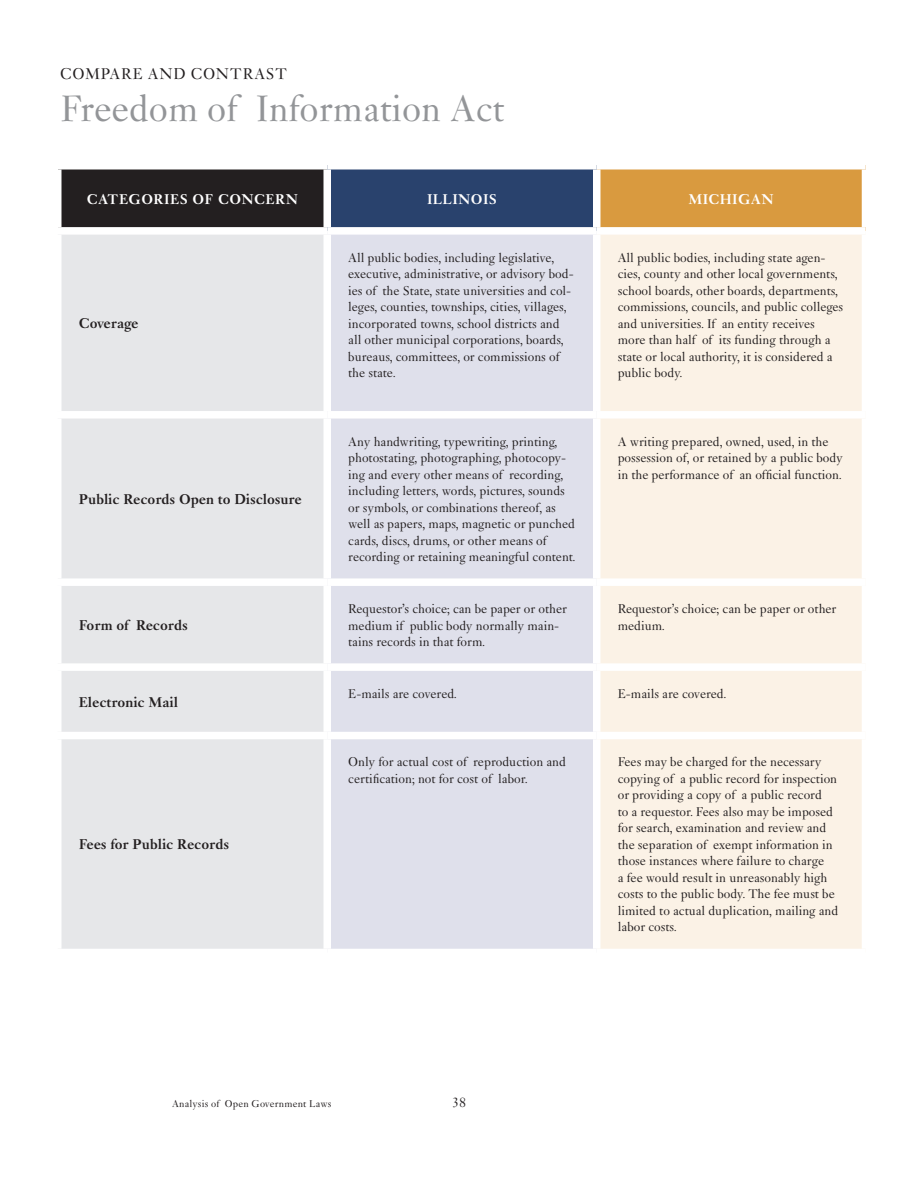
<style>
.page{position:relative;width:918px;height:1188px;background:#fff}
.page>*{position:absolute;margin:0;border:0;box-sizing:border-box;transform-origin:0 0}
.t1{font:39px "Janson";color:#939598}
.t2{font:16.5px "Janson";letter-spacing:.04em;color:#231f20}
.t3{font:700 15px "Janson";color:#231f20}
.t4{font:700 15px "Janson";letter-spacing:.025em;color:#fff}
.t5{font:15px "Janson";color:#231f20}
.t6{font:13.5px/16.5px "Janson";color:#231f20}
.t7{font:10.5px "Janson";letter-spacing:.02em;color:#231f20}
</style>
<div class="page">
<div style="left:58px;top:166px;width:269px;height:65px;background:#231f20"></div>
<div style="left:327px;top:166px;width:270px;height:65px;background:#29426d"></div>
<div style="left:597px;top:166px;width:269px;height:65px;background:#d99a3f"></div>
<div style="left:62px;top:235px;width:262px;height:714px;background:#e6e7e9"></div>
<div style="left:331px;top:235px;width:262px;height:714px;background:#dfe0eb"></div>
<div style="left:600px;top:235px;width:262px;height:714px;background:#fbf2e6"></div>
<div style="left:54px;top:162px;width:273px;height:8px;background:#fff"></div>
<div style="left:54px;top:170px;width:8px;height:57px;background:#fff"></div>
<div style="left:327px;top:162px;width:270px;height:8px;background:#fff"></div>
<div style="left:324px;top:170px;width:7px;height:57px;background:#fff"></div>
<div style="left:597px;top:162px;width:269px;height:8px;background:#fff"></div>
<div style="left:593px;top:170px;width:7px;height:57px;background:#fff"></div>
<div style="left:862px;top:170px;width:7px;height:57px;background:#fff"></div>
<div style="left:54px;top:227px;width:273px;height:8px;background:#fff"></div>
<div style="left:327px;top:227px;width:270px;height:8px;background:#fff"></div>
<div style="left:597px;top:227px;width:269px;height:8px;background:#fff"></div>
<div style="left:54px;top:411px;width:273px;height:8px;background:#fff"></div>
<div style="left:327px;top:411px;width:270px;height:8px;background:#fff"></div>
<div style="left:597px;top:411px;width:269px;height:8px;background:#fff"></div>
<div style="left:54px;top:578px;width:273px;height:8px;background:#fff"></div>
<div style="left:327px;top:578px;width:270px;height:8px;background:#fff"></div>
<div style="left:597px;top:578px;width:269px;height:8px;background:#fff"></div>
<div style="left:54px;top:663px;width:273px;height:8px;background:#fff"></div>
<div style="left:327px;top:663px;width:270px;height:8px;background:#fff"></div>
<div style="left:597px;top:663px;width:269px;height:8px;background:#fff"></div>
<div style="left:54px;top:732px;width:273px;height:7px;background:#fff"></div>
<div style="left:327px;top:732px;width:270px;height:7px;background:#fff"></div>
<div style="left:597px;top:732px;width:269px;height:7px;background:#fff"></div>
<p class="t2" style="left:60px;top:64px;width:26px">COMP</p>
<p class="t2" style="left:110px;top:64px;width:107px">ARE AND CONTR</p>
<p class="t2" style="left:254px;top:64px;width:23px">AST</p>
<h1 class="t1" style="left:60px;top:85px;width:446px">Freedom of Information Act</h1>
<p class="t4" style="left:87px;top:190px;width:213px">Categories of Concern</p>
<p class="t4" style="left:427px;top:190px;width:69px">Illinois</p>
<p class="t4" style="left:688px;top:190px;width:87px">Michigan</p>
<p class="t3" style="left:79px;top:314px;width:61px">Coverage</p>
<p class="t3" style="left:79px;top:490px;width:225px">Public Records Open to Disclosure</p>
<p class="t3" style="left:79px;top:616px;width:111px">Form of Records</p>
<p class="t3" style="left:79px;top:693px;width:101px">Electronic Mail</p>
<p class="t3" style="left:79px;top:836px;width:152px">Fees for Public Records</p>
<p class="t6" style="left:348px;top:249px;width:227px">All public bodies, including legislative, executive, administrative, or advisory bod&shy;ies of the State, state universities and col&shy;leges, counties, townships, cities, villages, incorporated towns, school districts and all other municipal corporations, boards, bureaus, committees, or commissions of the state.</p>
<p class="t6" style="left:618px;top:249px;width:227px">All public bodies, including state agen&shy;cies, county and other local governments, school boards, other boards, departments, commissions, councils, and public colleges and universities. If an entity receives more than half of its funding through a state or local authority, it is considered a public body.</p>
<p class="t6" style="left:348px;top:433px;width:229px">Any handwriting, typewriting, printing, photostating, photographing, photocopy&shy;ing and every other means of recording, including letters, words, pictures, sounds or symbols, or combinations thereof, as well as papers, maps, magnetic or punched cards, discs, drums, or other means of recording or retaining meaningful content.</p>
<p class="t6" style="left:618px;top:433px;width:227px">A writing prepared, owned, used, in the possession of, or retained by a public body in the performance of an official function.</p>
<p class="t6" style="left:348px;top:601px;width:220px">Requestor’s choice; can be paper or other medium if public body normally main&shy;tains records in that form.</p>
<p class="t6" style="left:618px;top:601px;width:220px">Requestor’s choice; can be paper or other medium.</p>
<p class="t6" style="left:348px;top:685px;width:110px">E-mails are covered.</p>
<p class="t6" style="left:618px;top:685px;width:110px">E-mails are covered.</p>
<p class="t6" style="left:348px;top:754px;width:219px">Only for actual cost of reproduction and certification; not for cost of labor.</p>
<p class="t6" style="left:618px;top:754px;width:222px">Fees may be charged for the necessary copying of a public record for inspection or providing a copy of a public record<br>to a requestor. Fees also may be imposed for search, examination and review and the separation of exempt information in those instances where failure to charge<br>a fee would result in unreasonably high costs to the public body. The fee must be limited to actual duplication, mailing and labor costs.</p>
<p class="t7" style="left:172px;top:1097px;width:161px">Analysis of Open Government Laws</p>
<p class="t5" style="left:452px;top:1093px;width:16px">38</p>
</div>
